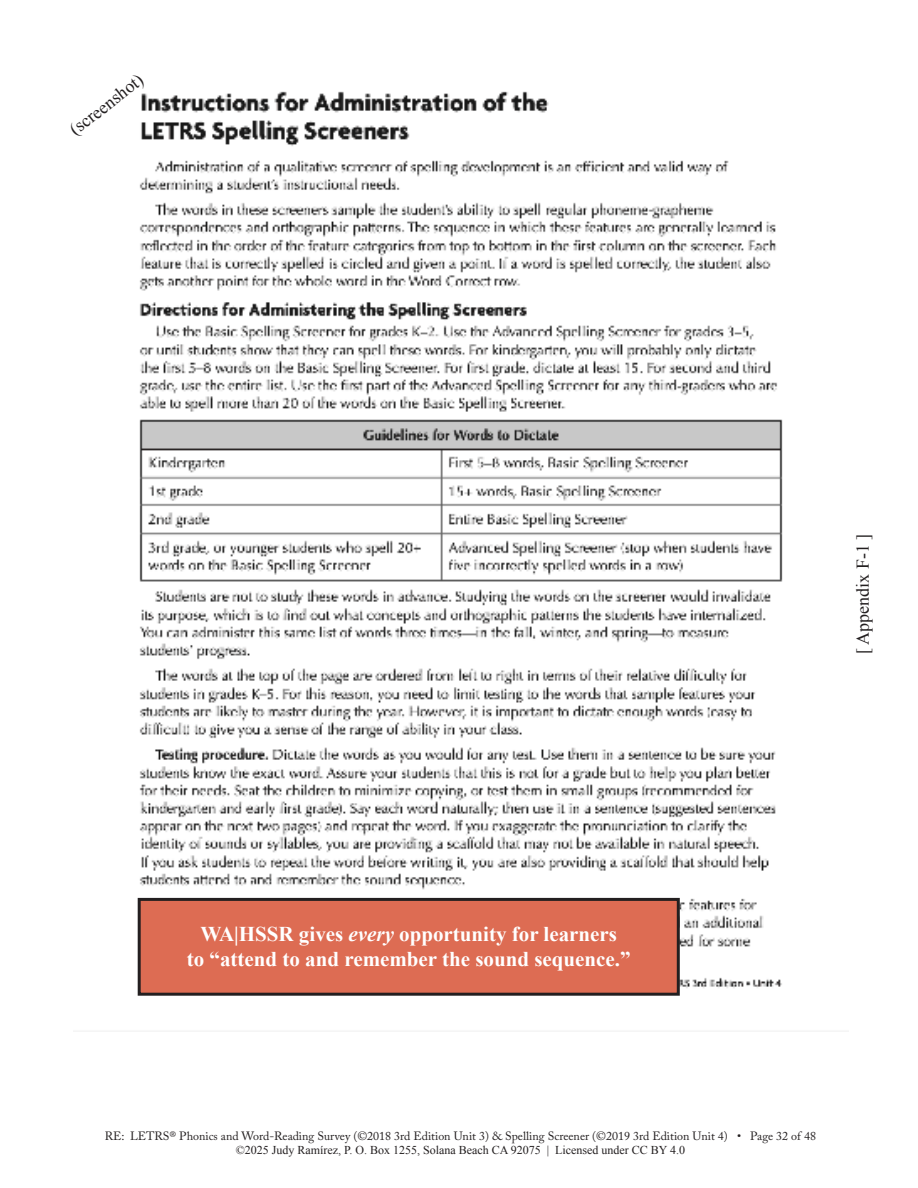
<style>
.page{position:relative;width:918px;height:1188px;background:#fff}
.page>*{position:absolute;margin:0;border:0;box-sizing:border-box;transform-origin:0 0}
.t1{font:700 21px "Times New Roman";color:#fff}
.t2{font:18px "Times New Roman";color:#231f20}
.t3{font:12px "Adobe Caslon Pro";color:#231f20}
.t4{font:12px "Times New Roman";color:#231f20}
.s1{font-style:italic}
</style>
<div class="page">
<img style="left:137px;top:91px;width:646px;height:905px">
<div style="left:139px;top:899px;width:539px;height:95px;background:#dd6c53"></div>
<div style="left:138px;top:898px;width:542px;height:98px;border:3px solid #231f20"></div>
<p class="t2" style="left:64px;top:122px;width:89px;rotate:-38deg">(screenshot)</p>
<p class="t2" style="left:851px;top:654px;width:122px;rotate:-90deg">[ Appendix F-1 ]</p>
<p class="t1" style="left:200px;top:919px;width:418px">WA|HSSR gives <span class="s1">every</span> opportunity for learners</p>
<p class="t1" style="left:187px;top:944px;width:445px">to “attend to and remember the sound sequence.”</p>
<p class="t3" style="left:105px;top:1129px;width:713px">RE: LETRS® Phonics and Word-Reading Survey (©2018 3rd Edition Unit 3) &amp; Spelling Screener (©2019 3rd Edition Unit 4) • Page 32 of 48</p>
<p class="t4" style="left:236px;top:1142px;width:451px">©2025 Judy Ramírez, P. O. Box 1255, Solana Beach CA 92075 | Licensed under CC BY 4.0</p>
</div>
